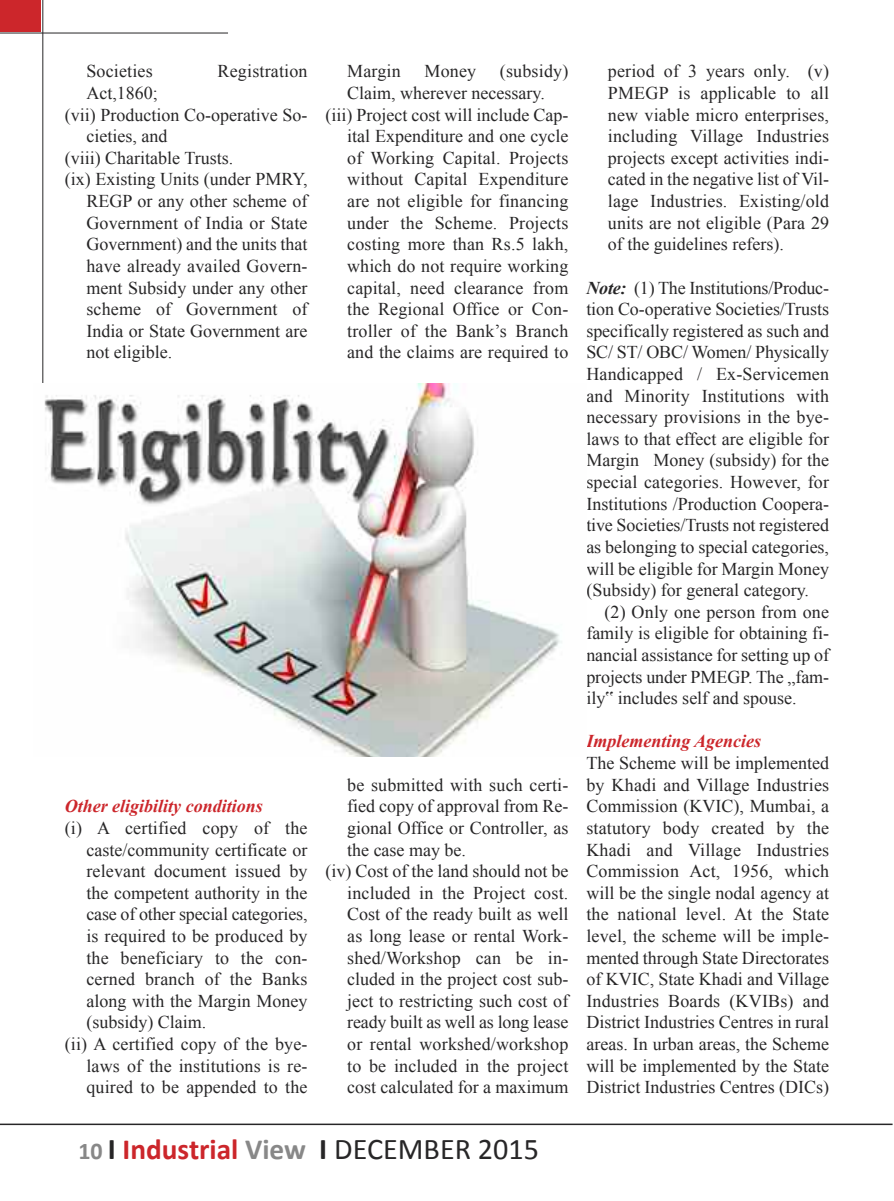
<style>
.page{position:relative;width:894px;height:1201px;background:#fff}
.page>*{position:absolute;margin:0;border:0;box-sizing:border-box;transform-origin:0 0}
.t1{font:30.15px "Calibri";color:#272627}
.t2{font:18px/21.6px "Times New Roman";color:#272627;text-align:justify}
.t3{font:italic 700 18px "Times New Roman";color:#cc262b}
.s1{font-weight:700;font-style:italic}
.s2{font-weight:700;font-size:24px;color:#888}
.s3{font-weight:700}
.s4{font-weight:700;font-size:29.25px;color:#cc262b}
.s5{font-weight:700;font-size:29.25px;color:#888}
</style>
<div class="page">
<hr style="left:0;top:1123px;width:892px;height:1px;background:#272627">
<div style="left:0;top:0;width:40px;height:32px;background:#cc262b"></div>
<hr style="left:0;top:33px;width:228px;height:1px;background:#272627">
<hr style="left:43px;top:0;width:1px;height:540px;background:#272627">
<img style="left:43px;top:383px;width:519px;height:373px">
<p class="t2" style="left:86px;top:60px;width:68px">Societies</p>
<p class="t2" style="left:218px;top:60px;width:91px">Registration</p>
<p class="t2" style="left:86px;top:82px;width:73px">Act,1860;</p>
<p class="t2" style="left:65px;top:104px;width:244px">(vii) Production Co-operative So-</p>
<p class="t2" style="left:86px;top:125px;width:82px">cieties, and</p>
<p class="t2" style="left:65px;top:147px;width:170px">(viii) Charitable Trusts.</p>
<p class="t2" style="left:65px;top:168px;width:244px">(ix) Existing Units (under PMRY,</p>
<p class="t2" style="left:86px;top:190px;width:223px">REGP or any other scheme of</p>
<p class="t2" style="left:86px;top:212px;width:223px">Government of India or State</p>
<p class="t2" style="left:86px;top:233px;width:223px">Government) and the units that</p>
<p class="t2" style="left:86px;top:255px;width:223px">have already availed Govern-</p>
<p class="t2" style="left:86px;top:276px;width:223px">ment Subsidy under any other</p>
<p class="t2" style="left:86px;top:298px;width:223px">scheme of Government of</p>
<p class="t2" style="left:86px;top:320px;width:223px">India or State Government are</p>
<p class="t2" style="left:86px;top:341px;width:87px">not eligible.</p>
<p class="t3" style="left:65px;top:796px;width:200px">Other eligibility conditions</p>
<p class="t2" style="left:65px;top:816px;width:244px">(i) A certified copy of the</p>
<p class="t2" style="left:86px;top:838px;width:223px">caste/community certificate or</p>
<p class="t2" style="left:86px;top:860px;width:223px">relevant document issued by</p>
<p class="t2" style="left:86px;top:881px;width:223px">the competent authority in the</p>
<p class="t2" style="left:86px;top:903px;width:223px">case of other special categories,</p>
<p class="t2" style="left:86px;top:924px;width:223px">is required to be produced by</p>
<p class="t2" style="left:86px;top:946px;width:223px">the beneficiary to the con-</p>
<p class="t2" style="left:86px;top:968px;width:223px">cerned branch of the Banks</p>
<p class="t2" style="left:86px;top:989px;width:223px">along with the Margin Money</p>
<p class="t2" style="left:86px;top:1011px;width:121px">(subsidy) Claim.</p>
<p class="t2" style="left:65px;top:1032px;width:244px">(ii) A certified copy of the bye-</p>
<p class="t2" style="left:86px;top:1054px;width:223px">laws of the institutions is re-</p>
<p class="t2" style="left:86px;top:1076px;width:223px">quired to be appended to the</p>
<p class="t2" style="left:347px;top:60px;width:55px">Margin</p>
<p class="t2" style="left:424px;top:60px;width:53px">Money</p>
<p class="t2" style="left:500px;top:60px;width:70px">(subsidy)</p>
<p class="t2" style="left:347px;top:82px;width:199px">Claim, wherever necessary.</p>
<p class="t2" style="left:326px;top:104px;width:244px">(iii) Project cost will include Cap-</p>
<p class="t2" style="left:347px;top:125px;width:223px">ital Expenditure and one cycle</p>
<p class="t2" style="left:347px;top:147px;width:223px">of Working Capital. Projects</p>
<p class="t2" style="left:347px;top:168px;width:223px">without Capital Expenditure</p>
<p class="t2" style="left:347px;top:190px;width:223px">are not eligible for financing</p>
<p class="t2" style="left:347px;top:212px;width:223px">under the Scheme. Projects</p>
<p class="t2" style="left:347px;top:233px;width:223px">costing more than Rs.5 lakh,</p>
<p class="t2" style="left:347px;top:255px;width:223px">which do not require working</p>
<p class="t2" style="left:347px;top:276px;width:223px">capital, need clearance from</p>
<p class="t2" style="left:347px;top:298px;width:223px">the Regional Office or Con-</p>
<p class="t2" style="left:347px;top:320px;width:223px">troller of the Bank’s Branch</p>
<p class="t2" style="left:347px;top:341px;width:223px">and the claims are required to</p>
<p class="t2" style="left:347px;top:773px;width:223px">be submitted with such certi-</p>
<p class="t2" style="left:347px;top:795px;width:223px">fied copy of approval from Re-</p>
<p class="t2" style="left:347px;top:816px;width:223px">gional Office or Controller, as</p>
<p class="t2" style="left:347px;top:838px;width:120px">the case may be.</p>
<p class="t2" style="left:326px;top:860px;width:244px">(iv) Cost of the land should not be</p>
<p class="t2" style="left:347px;top:881px;width:223px">included in the Project cost.</p>
<p class="t2" style="left:347px;top:903px;width:223px">Cost of the ready built as well</p>
<p class="t2" style="left:347px;top:924px;width:223px">as long lease or rental Work-</p>
<p class="t2" style="left:347px;top:946px;width:223px">shed/Workshop can be in-</p>
<p class="t2" style="left:347px;top:968px;width:223px">cluded in the project cost sub-</p>
<p class="t2" style="left:347px;top:989px;width:223px">ject to restricting such cost of</p>
<p class="t2" style="left:347px;top:1011px;width:223px">ready built as well as long lease</p>
<p class="t2" style="left:347px;top:1032px;width:223px">or rental workshed/workshop</p>
<p class="t2" style="left:347px;top:1054px;width:223px">to be included in the project</p>
<p class="t2" style="left:347px;top:1076px;width:223px">cost calculated for a maximum</p>
<p class="t2" style="left:608px;top:60px;width:223px">period of 3 years only. (v)<br>PMEGP is applicable to all new viable micro enterprises, including Village Industries projects except activities indi&shy;cated in the negative list of Vil&shy;lage Industries. Existing/old units are not eligible (Para 29 of the guidelines refers).</p>
<p class="t2" style="left:586px;top:276px;width:244px"><span class="s1">Note:</span> (1) The Institutions/Produc&shy;tion Co-operative Societies/Trusts specifically registered as such and SC/ ST/ OBC/ Women/ Physically Handicapped / Ex-Servicemen and Minority Institutions with necessary provisions in the bye&shy;laws to that effect are eligible for Margin Money (subsidy) for the special categories. However, for Institutions /Production Coopera&shy;tive Societies/Trusts not registered as belonging to special categories, will be eligible for Margin Money (Subsidy) for general category.</p>
<p class="t2" style="left:586px;top:600px;width:244px;text-indent:18px">(2) Only one person from one family is eligible for obtaining fi&shy;nancial assistance for setting up of projects under PMEGP. The „fam&shy;ily‟ includes self and spouse.</p>
<p class="t3" style="left:586px;top:731px;width:176px">Implementing Agencies</p>
<p class="t2" style="left:586px;top:752px;width:244px">The Scheme will be implemented by Khadi and Village Industries Commission (KVIC), Mumbai, a statutory body created by the Khadi and Village Industries Commission Act, 1956, which will be the single nodal agency at the national level. At the State level, the scheme will be imple&shy;mented through State Directorates of KVIC, State Khadi and Village Industries Boards (KVIBs) and District Industries Centres in rural areas. In urban areas, the Scheme will be implemented by the State District Industries Centres (DICs)</p>
<h1 class="t1" style="left:78px;top:1135px;width:462px"><span class="s2">10</span> <span class="s3">I</span> <span class="s4">Industrial</span> <span class="s5">View</span> <span class="s3">I</span> DECEMBER 2015</h1>
</div>
